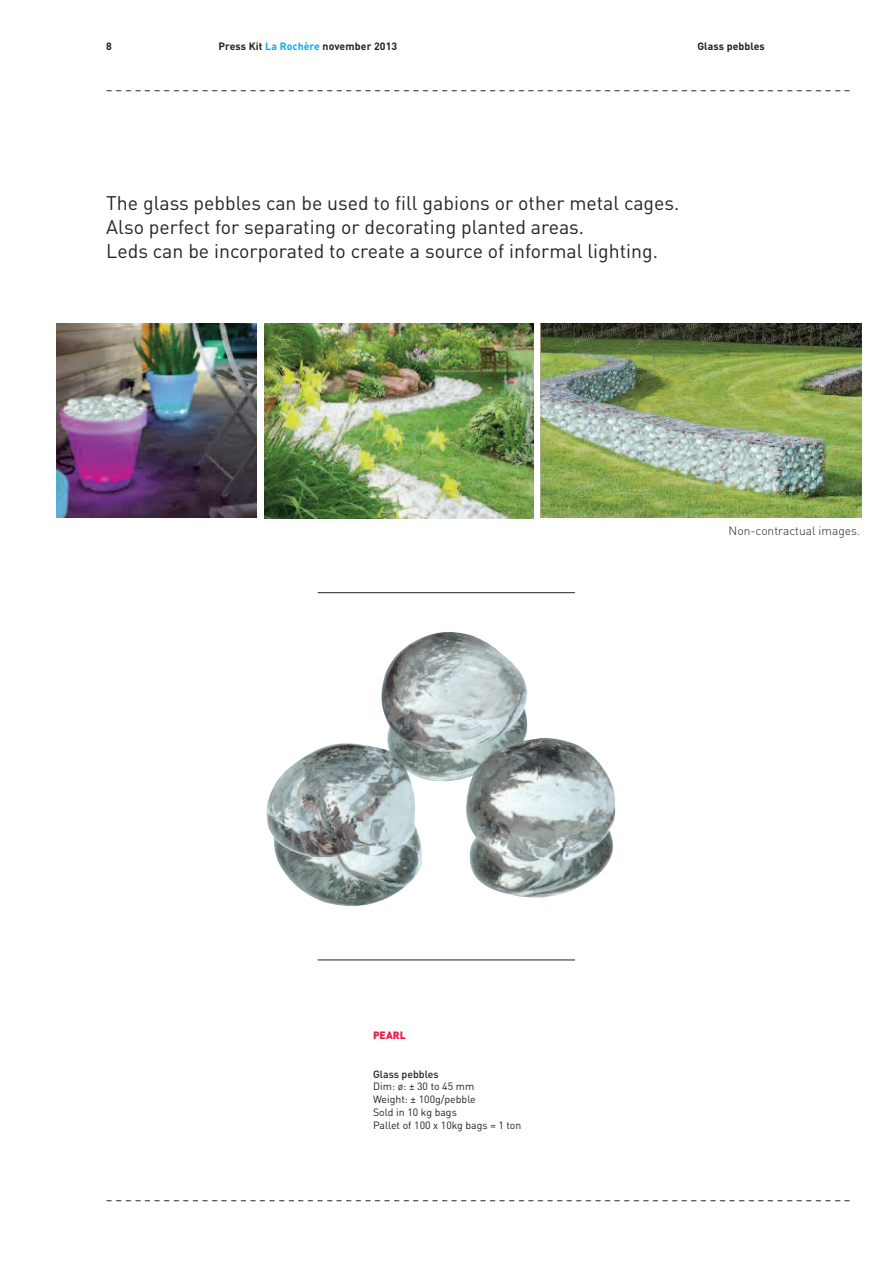
<style>
.page{position:relative;width:893px;height:1263px;background:#fff}
.page>*{position:absolute;margin:0;border:0;box-sizing:border-box;transform-origin:0 0}
.t1{font:19.5px/24px "DIN";color:#262324}
.t2{font:300 12px "DIN";color:#231f20}
.t3{font:10.5px/12.8px "DIN";color:#231f20}
.t4{font:700 10.5px "DIN";letter-spacing:.01em;color:#231f20}
.t5{font:500 10.5px "DIN";color:#231f20}
.t6{font:900 10.5px "DIN";color:#ed1845}
.s1{color:#00aeef}
</style>
<div class="page">
<hr style="left:318px;top:592px;width:257px;height:1px;background:#231f20">
<hr style="left:318px;top:959px;width:257px;height:1px;background:#231f20">
<img style="left:266px;top:632px;width:350px;height:274px">
<img style="left:264px;top:323px;width:269px;height:195px">
<img style="left:56px;top:323px;width:200px;height:195px">
<img style="left:541px;top:324px;width:321px;height:194px">
<p class="t4" style="left:106px;top:40px;width:7px">8</p>
<p class="t4" style="left:218px;top:40px;width:180px">Press Kit <span class="s1">La Rochère</span> november 2013</p>
<p class="t4" style="left:697px;top:40px;width:69px">Glass pebbles</p>
<p class="t2" style="left:106px;top:82px;width:746px">––––––––––––––––––––––––––––––––––––––––––––––––––––––––––––––––––––––––––––––</p>
<h1 class="t1" style="left:106px;top:190px;width:575px">The glass pebbles can be used to fill gabions or other metal cages.<br>Also perfect for separating or decorating planted areas.<br>Leds can be incorporated to create a source of informal lighting.</h1>
<p class="t2" style="left:729px;top:524px;width:133px">Non-contractual images.</p>
<p class="t6" style="left:373px;top:1029px;width:34px">PEARL</p>
<p class="t5" style="left:373px;top:1068px;width:67px">Glass pebbles</p>
<p class="t3" style="left:373px;top:1080px;width:150px">Dim: ø: ± 30 to 45 mm<br>Weight: ± 100g/pebble<br>Sold in 10 kg bags<br>Pallet of 100 x 10kg bags = 1 ton</p>
<p class="t2" style="left:106px;top:1192px;width:746px">––––––––––––––––––––––––––––––––––––––––––––––––––––––––––––––––––––––––––––––</p>
</div>
